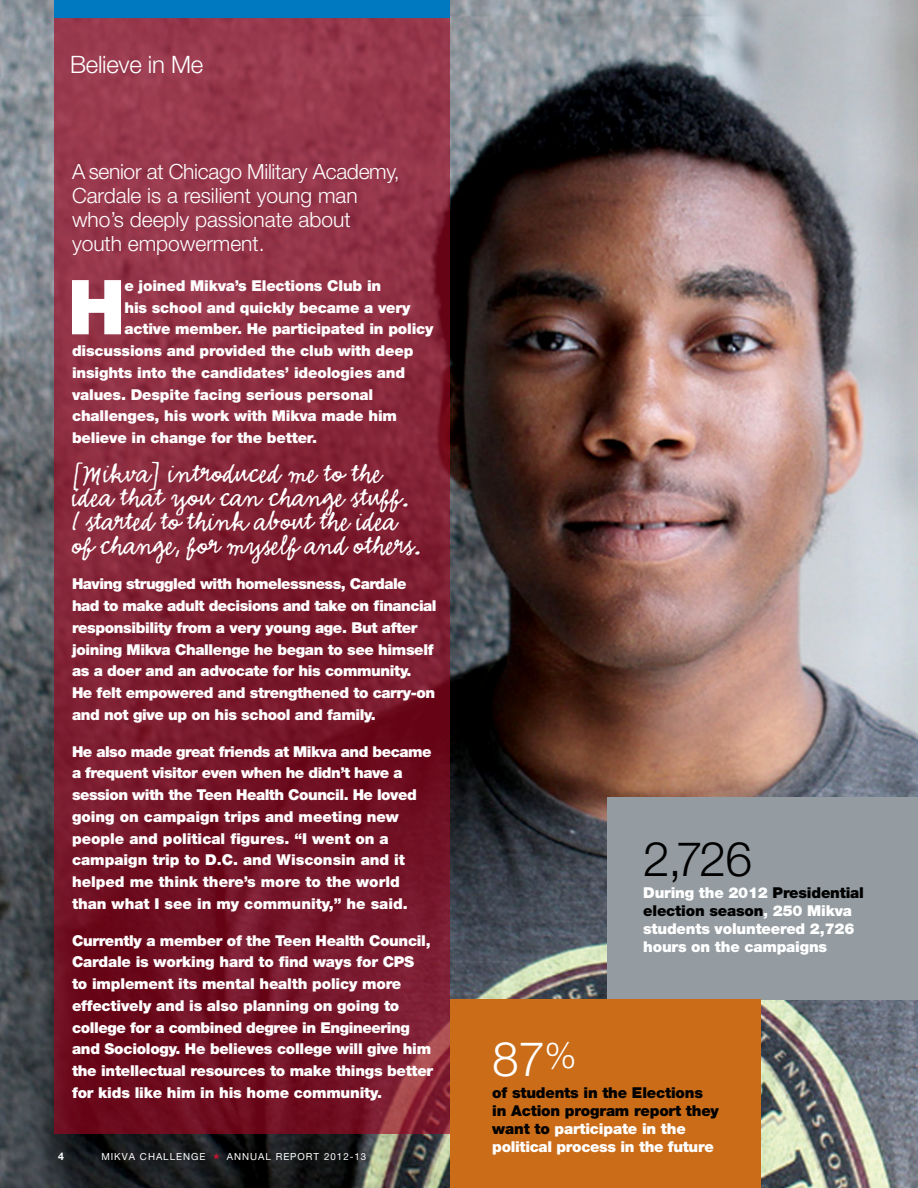
<style>
.page{position:relative;width:918px;height:1188px;background:#fff}
.page>*{position:absolute;margin:0;border:0;box-sizing:border-box;transform-origin:0 0}
.t1{font:900 75.9px "Helvetica Neue";color:#fff}
.t2{font:300 48px "Helvetica Neue";color:#000}
.t3{font:300 48px "Helvetica Neue";color:#fff}
.t4{font:30px/24px "Emmascript MVB Std";letter-spacing:-.015em;color:#fff}
.t5{font:300 24px "Helvetica Neue";letter-spacing:-.01em;color:#fff}
.t6{font:300 21px/24px "Helvetica Neue";color:#fff}
.t7{font:900 15px/21.8px "Helvetica Neue";letter-spacing:-.01em;color:#fff}
.t8{font:900 15px/18px "Helvetica Neue";letter-spacing:-.01em;color:#000}
.t9{font:700 10.5px "Helvetica Neue";color:#fff}
.t10{font:9.75px "Helvetica Neue";letter-spacing:.1em;color:#fff}
.s1{color:#000}
.s2{color:#fff}
</style>
<div class="page">
<img style="left:0;top:0;width:918px;height:1188px">
<svg style="left:54px;top:18px;width:396px;height:1116px;background:#832236"></svg>
<div style="left:54px;top:0;width:396px;height:18px;background:#0079c1"></div>
<div style="left:608px;top:797px;width:310px;height:203px;background:#949ca1"></div>
<div style="left:450px;top:999px;width:310px;height:189px;background:#ca6c18"></div>
<svg style="left:213px;top:1153px;width:7px;height:7px"></svg>
<h3 class="t5" style="left:70px;top:50px;width:135px">Believe in Me</h3>
<h3 class="t6" style="left:72px;top:159px;width:329px">A senior at Chicago Military Academy,<br>Cardale is a resilient young man who’s deeply passionate about youth empowerment.</h3>
<h1 class="t1" style="left:68px;top:262px;width:59px">H</h1>
<p class="t7" style="left:124px;top:275px;width:258px">e joined Mikva’s Elections Club in</p>
<p class="t7" style="left:124px;top:296px;width:288px">his school and quickly became a very</p>
<p class="t7" style="left:124px;top:318px;width:311px">active member. He participated in policy</p>
<p class="t7" style="left:72px;top:340px;width:343px">discussions and provided the club with deep</p>
<p class="t7" style="left:72px;top:362px;width:335px">insights into the candidates’ ideologies and</p>
<p class="t7" style="left:72px;top:383px;width:303px">values. Despite facing serious personal</p>
<p class="t7" style="left:72px;top:405px;width:327px">challenges, his work with Mikva made him</p>
<p class="t7" style="left:72px;top:427px;width:247px">believe in change for the better.</p>
<h3 class="t4" style="left:72px;top:462px;width:352px">[Mikva] introduced me to the idea that you can change stuff.<br>I started to think about the idea of change, for myself and others.</h3>
<p class="t7" style="left:72px;top:573px;width:366px">Having struggled with homelessness, Cardale had to make adult decisions and take on financial responsibility from a very young age. But after joining Mikva Challenge he began to see himself as a doer and an advocate for his community.<br>He felt empowered and strengthened to carry-on and not give up on his school and family.</p>
<p class="t7" style="left:72px;top:740px;width:361px">He also made great friends at Mikva and became a frequent visitor even when he didn’t have a session with the Teen Health Council. He loved going on campaign trips and meeting new people and political figures. “I went on a campaign trip to D.C. and Wisconsin and it helped me think there’s more to the world than what I see in my community,” he said.</p>
<p class="t7" style="left:72px;top:929px;width:363px">Currently a member of the Teen Health Council, Cardale is working hard to find ways for CPS to implement its mental health policy more effectively and is also planning on going to college for a combined degree in Engineering and Sociology. He believes college will give him the intellectual resources to make things better for kids like him in his home community.</p>
<p class="t9" style="left:58px;top:1150px;width:7px">4</p>
<p class="t10" style="left:101px;top:1151px;width:106px">MIKVA CHALLENGE</p>
<p class="t10" style="left:227px;top:1151px;width:141px">ANNUAL REPORT 2012-13</p>
<h2 class="t2" style="left:643px;top:829px;width:111px">2,726</h2>
<p class="t7" style="left:643px;top:884px;width:222px;line-height:18px">During the 2012 <span class="s1">Presidential election season</span>, 250 Mikva students volunteered 2,726 hours on the campaigns</p>
<h2 class="t3" style="left:492px;top:1029px;width:86px">87<sup>%</sup></h2>
<p class="t8" style="left:492px;top:1084px;width:228px">of students in the Elections in Action program report they want to <span class="s2">participate in the political process in the future</span></p>
</div>
